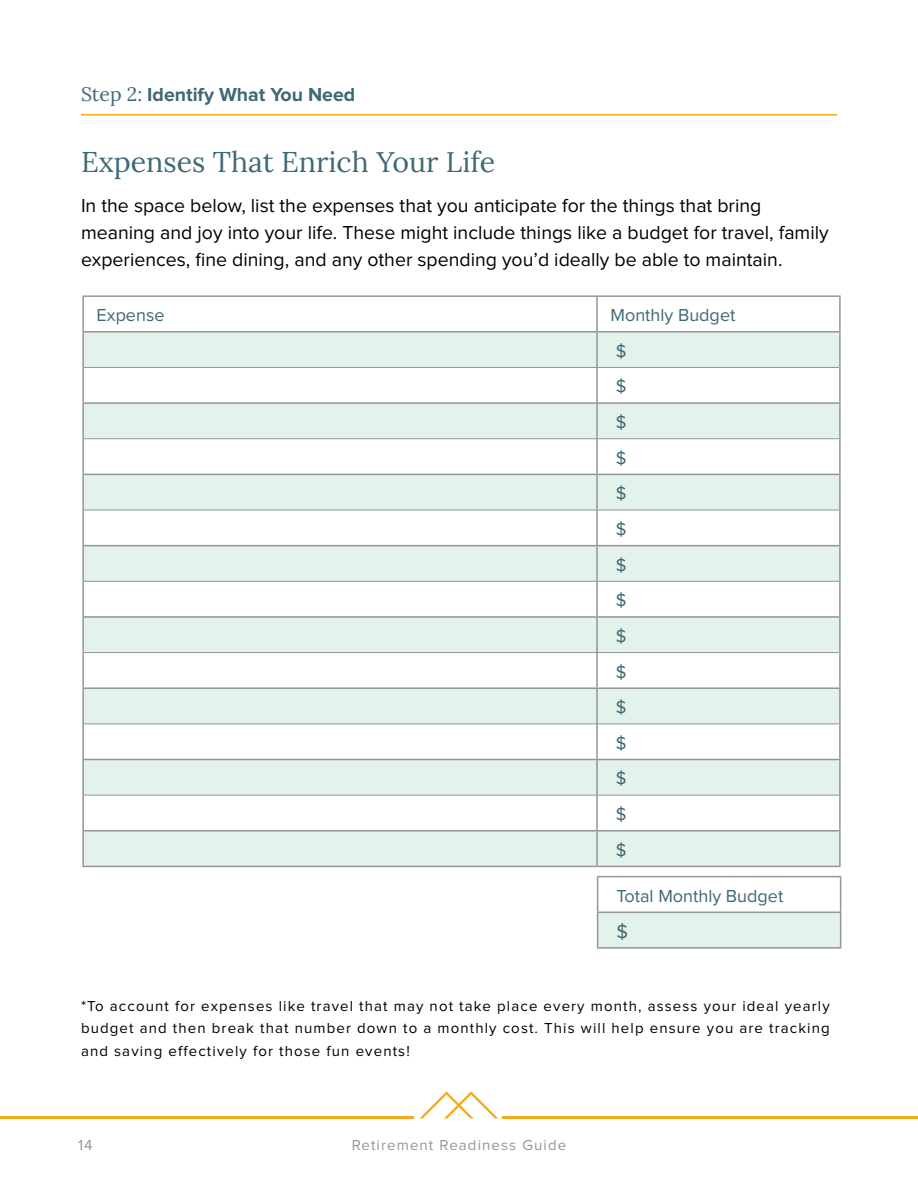
<style>
.page{position:relative;width:918px;height:1188px;background:#fff}
.page>*{position:absolute;margin:0;border:0;box-sizing:border-box;transform-origin:0 0}
.t1{font:28.5px "Lora";color:#3e6875}
.t2{font:19.5px/27px "Proxima Nova";color:#000}
.t3{font:700 19.5px "Proxima Nova";color:#3e6875}
.t4{font:19.5px "Proxima Nova";color:#3e6875}
.t5{font:18px/35.7px "Proxima Nova";color:#3e6875}
.t6{font:15px/22.5px "Proxima Nova";letter-spacing:.075em;color:#000;text-align:justify}
.t7{font:15px "Proxima Nova";letter-spacing:.075em;color:#939598}
.s1{font-family:"Lora";font-weight:400}
</style>
<div class="page">
<svg style="left:419px;top:1091px;width:79px;height:28px"></svg>
<hr style="left:0;top:1117px;width:414px;height:2px;background:#f6a91c">
<hr style="left:502px;top:1117px;width:416px;height:2px;background:#f6a91c">
<hr style="left:81px;top:114px;width:756px;height:2px;background:#f5a81d">
<svg style="left:84px;top:333px;width:755px;height:533px;fill:#e3f2eb"></svg>
<hr style="left:596px;top:297px;width:2px;height:34px;background:#939598">
<hr style="left:82px;top:331px;width:515px;height:2px;background:#939598">
<hr style="left:597px;top:331px;width:244px;height:2px;background:#939598">
<hr style="left:596px;top:333px;width:2px;height:34px;background:#939598">
<hr style="left:596px;top:368px;width:2px;height:34px;background:#939598">
<hr style="left:82px;top:402px;width:515px;height:2px;background:#939598">
<hr style="left:597px;top:402px;width:244px;height:2px;background:#939598">
<hr style="left:596px;top:404px;width:2px;height:35px;background:#939598">
<hr style="left:596px;top:439px;width:2px;height:35px;background:#939598">
<hr style="left:82px;top:474px;width:515px;height:1px;background:#939598">
<hr style="left:597px;top:474px;width:244px;height:1px;background:#939598">
<hr style="left:596px;top:475px;width:2px;height:35px;background:#939598">
<hr style="left:596px;top:510px;width:2px;height:35px;background:#939598">
<hr style="left:82px;top:545px;width:515px;height:1px;background:#939598">
<hr style="left:597px;top:545px;width:244px;height:1px;background:#939598">
<hr style="left:596px;top:546px;width:2px;height:35px;background:#939598">
<hr style="left:596px;top:581px;width:2px;height:35px;background:#939598">
<hr style="left:82px;top:616px;width:515px;height:2px;background:#939598">
<hr style="left:597px;top:616px;width:244px;height:2px;background:#939598">
<hr style="left:596px;top:618px;width:2px;height:34px;background:#939598">
<hr style="left:596px;top:653px;width:2px;height:34px;background:#939598">
<hr style="left:82px;top:687px;width:515px;height:2px;background:#939598">
<hr style="left:597px;top:687px;width:244px;height:2px;background:#939598">
<hr style="left:596px;top:689px;width:2px;height:35px;background:#939598">
<hr style="left:596px;top:724px;width:2px;height:35px;background:#939598">
<hr style="left:82px;top:759px;width:515px;height:1px;background:#939598">
<hr style="left:597px;top:759px;width:244px;height:1px;background:#939598">
<hr style="left:596px;top:760px;width:2px;height:35px;background:#939598">
<hr style="left:596px;top:795px;width:2px;height:35px;background:#939598">
<hr style="left:82px;top:830px;width:515px;height:2px;background:#939598">
<hr style="left:597px;top:830px;width:244px;height:2px;background:#939598">
<hr style="left:596px;top:832px;width:2px;height:34px;background:#939598">
<hr style="left:82px;top:866px;width:515px;height:1px;background:#939598">
<hr style="left:597px;top:866px;width:244px;height:1px;background:#939598">
<hr style="left:84px;top:367px;width:513px;height:1px;background:#939598">
<hr style="left:597px;top:367px;width:242px;height:1px;background:#939598">
<hr style="left:84px;top:438px;width:513px;height:1px;background:#939598">
<hr style="left:597px;top:438px;width:242px;height:1px;background:#939598">
<hr style="left:84px;top:510px;width:513px;height:1px;background:#939598">
<hr style="left:597px;top:510px;width:242px;height:1px;background:#939598">
<hr style="left:84px;top:581px;width:513px;height:1px;background:#939598">
<hr style="left:597px;top:581px;width:242px;height:1px;background:#939598">
<hr style="left:84px;top:652px;width:513px;height:1px;background:#939598">
<hr style="left:597px;top:652px;width:242px;height:1px;background:#939598">
<hr style="left:84px;top:724px;width:513px;height:1px;background:#939598">
<hr style="left:597px;top:724px;width:242px;height:1px;background:#939598">
<hr style="left:84px;top:795px;width:513px;height:1px;background:#939598">
<hr style="left:597px;top:795px;width:242px;height:1px;background:#939598">
<hr style="left:82px;top:295px;width:515px;height:2px;background:#939598">
<hr style="left:82px;top:297px;width:2px;height:34px;background:#939598">
<hr style="left:597px;top:295px;width:244px;height:2px;background:#939598">
<hr style="left:839px;top:297px;width:2px;height:34px;background:#939598">
<hr style="left:82px;top:333px;width:2px;height:34px;background:#939598">
<hr style="left:839px;top:333px;width:2px;height:34px;background:#939598">
<hr style="left:82px;top:367px;width:2px;height:35px;background:#939598">
<hr style="left:839px;top:367px;width:2px;height:35px;background:#939598">
<hr style="left:82px;top:404px;width:2px;height:35px;background:#939598">
<hr style="left:839px;top:404px;width:2px;height:35px;background:#939598">
<hr style="left:82px;top:439px;width:2px;height:35px;background:#939598">
<hr style="left:839px;top:439px;width:2px;height:35px;background:#939598">
<hr style="left:82px;top:475px;width:2px;height:35px;background:#939598">
<hr style="left:839px;top:475px;width:2px;height:35px;background:#939598">
<hr style="left:82px;top:510px;width:2px;height:35px;background:#939598">
<hr style="left:839px;top:510px;width:2px;height:35px;background:#939598">
<hr style="left:82px;top:546px;width:2px;height:35px;background:#939598">
<hr style="left:839px;top:546px;width:2px;height:35px;background:#939598">
<hr style="left:82px;top:581px;width:2px;height:35px;background:#939598">
<hr style="left:839px;top:581px;width:2px;height:35px;background:#939598">
<hr style="left:82px;top:618px;width:2px;height:35px;background:#939598">
<hr style="left:839px;top:618px;width:2px;height:35px;background:#939598">
<hr style="left:82px;top:653px;width:2px;height:34px;background:#939598">
<hr style="left:839px;top:653px;width:2px;height:34px;background:#939598">
<hr style="left:82px;top:689px;width:2px;height:35px;background:#939598">
<hr style="left:839px;top:689px;width:2px;height:35px;background:#939598">
<hr style="left:82px;top:724px;width:2px;height:35px;background:#939598">
<hr style="left:839px;top:724px;width:2px;height:35px;background:#939598">
<hr style="left:82px;top:760px;width:2px;height:35px;background:#939598">
<hr style="left:839px;top:760px;width:2px;height:35px;background:#939598">
<hr style="left:82px;top:795px;width:2px;height:35px;background:#939598">
<hr style="left:839px;top:795px;width:2px;height:35px;background:#939598">
<hr style="left:82px;top:832px;width:2px;height:34px;background:#939598">
<hr style="left:839px;top:832px;width:2px;height:34px;background:#939598">
<div style="left:598px;top:912px;width:243px;height:36px;background:#e3f2eb"></div>
<hr style="left:597px;top:876px;width:244px;height:1px;background:#939598">
<hr style="left:597px;top:877px;width:1px;height:35px;background:#939598">
<hr style="left:840px;top:877px;width:1px;height:35px;background:#939598">
<hr style="left:597px;top:912px;width:244px;height:1px;background:#939598">
<hr style="left:597px;top:913px;width:1px;height:34px;background:#939598">
<hr style="left:840px;top:913px;width:1px;height:34px;background:#939598">
<hr style="left:597px;top:947px;width:244px;height:2px;background:#939598">
<p class="t3" style="left:81px;top:83px;width:276px"><span class="s1">Step 2:</span> Identify What You Need</p>
<h1 class="t1" style="left:81px;top:140px;width:416px">Expenses That Enrich Your Life</h1>
<p class="t2" style="left:81px;top:193px;width:749px">In the space below, list the expenses that you anticipate for the things that bring meaning and joy into your life. These might include things like a budget for travel, family experiences, fine dining, and any other spending you’d ideally be able to maintain.</p>
<p class="t5" style="left:97px;top:298px;width:69px">Expense</p>
<p class="t5" style="left:611px;top:298px;width:126px">Monthly Budget $<br>$<br>$<br>$<br>$<br>$<br>$<br>$<br>$<br>$<br>$<br>$<br>$<br>$<br>$</p>
<p class="t5" style="left:616px;top:878px;width:168px">Total Monthly Budget</p>
<p class="t4" style="left:616px;top:920px;width:13px">$</p>
<p class="t6" style="left:81px;top:995px;width:750px">*To account for expenses like travel that may not take place every month, assess your ideal yearly budget and then break that number down to a monthly cost. This will help ensure you are tracking and saving effectively for those fun events!</p>
<p class="t7" style="left:78px;top:1137px;width:16px">14</p>
<p class="t7" style="left:352px;top:1137px;width:216px">Retirement Readiness Guide</p>
</div>
